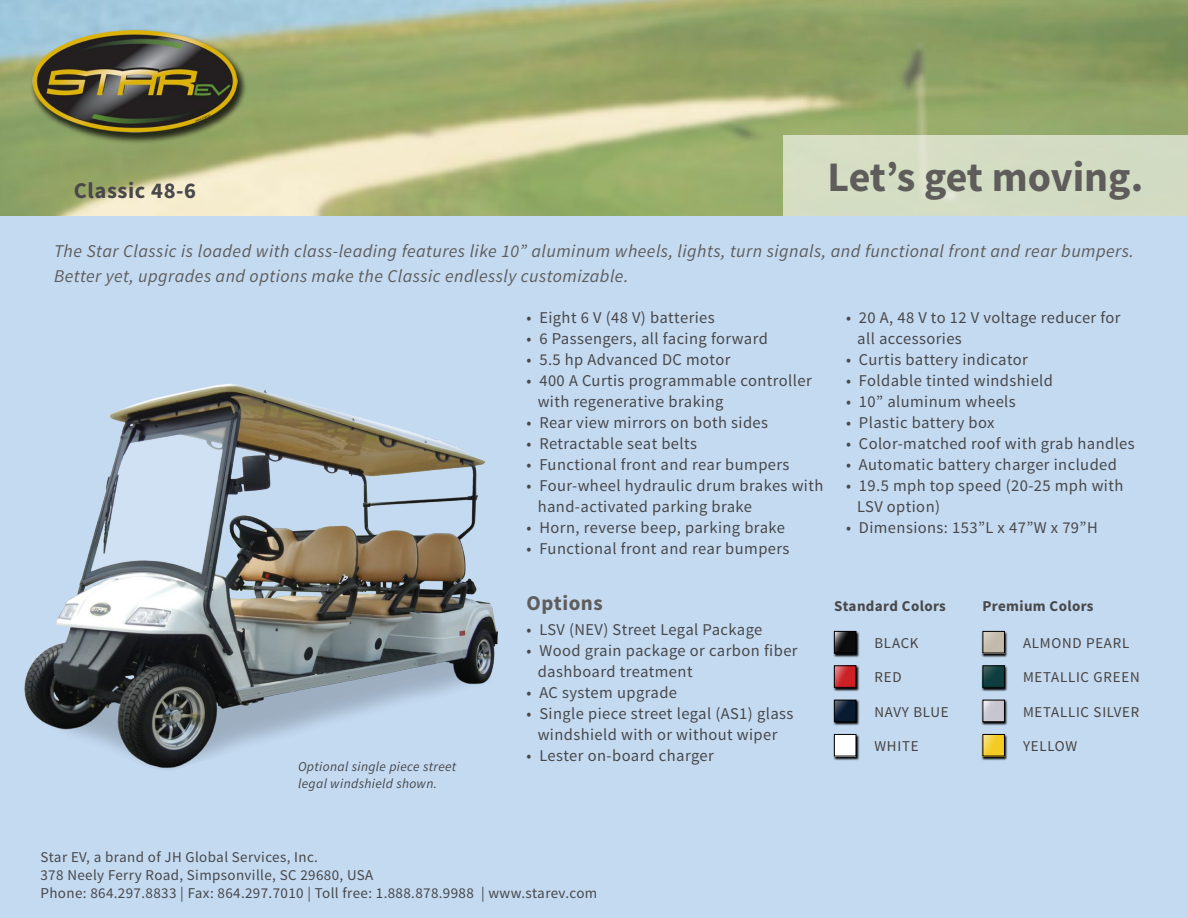
<style>
.page{position:relative;width:1188px;height:918px;background:#fff}
.page>*{position:absolute;margin:0;border:0;box-sizing:border-box;transform-origin:0 0}
.t1{font:700 42px "Source Sans Pro";letter-spacing:-.01em;color:#5e5d5c}
.t2{font:700 22.5px "Source Sans Pro";letter-spacing:.025em;color:#48484a}
.t3{font:700 21px "Source Sans Pro";letter-spacing:.025em;color:#5e5d5c}
.t4{font:italic 18px/25.5px "Source Sans Pro";letter-spacing:.025em;color:#5e5d5c}
.t5{font:16.5px/21px "Source Sans Pro";letter-spacing:.025em;color:#48484a}
.t6{font:15px/18px "Source Sans Pro";letter-spacing:.025em;color:#48484a}
.t7{font:15px "Source Sans Pro";letter-spacing:.05em;color:#474342}
.t8{font:700 15px "Source Sans Pro";letter-spacing:.025em;color:#48484a}
.t9{font:italic 13.5px/16.5px "Source Sans Pro";letter-spacing:.025em;color:#48484a}
</style>
<div class="page">
<img style="left:0;top:0;width:1188px;height:216px">
<div style="left:0;top:216px;width:1188px;height:702px;background:#c4daf1"></div>
<div style="left:30px;top:29px;width:218px;height:116px;background:#000;opacity:.75"></div>
<img style="left:33px;top:30px;width:204px;height:103px">
<img style="left:24px;top:383px;width:475px;height:386px">
<div style="left:783px;top:135px;width:405px;height:81px;background:#d3ddc3"></div>
<svg style="left:833px;top:631px;width:26px;height:26px"></svg>
<img style="left:836px;top:633px;width:18px;height:18px">
<div style="left:834px;top:631px;width:22px;height:22px;border:1px solid #000"></div>
<svg style="left:982px;top:631px;width:26px;height:26px"></svg>
<img style="left:984px;top:633px;width:19px;height:18px">
<div style="left:982px;top:631px;width:23px;height:22px;border:1px solid #000"></div>
<svg style="left:833px;top:665px;width:26px;height:27px"></svg>
<img style="left:836px;top:667px;width:18px;height:19px">
<div style="left:834px;top:665px;width:22px;height:23px;border:1px solid #000"></div>
<svg style="left:982px;top:665px;width:26px;height:27px"></svg>
<div style="left:982px;top:665px;width:23px;height:23px;border:1px solid #000"></div>
<svg style="left:983px;top:666px;width:21px;height:21px"></svg>
<svg style="left:833px;top:700px;width:26px;height:26px"></svg>
<div style="left:834px;top:700px;width:22px;height:22px;border:1px solid #000"></div>
<svg style="left:835px;top:700px;width:21px;height:21px"></svg>
<svg style="left:982px;top:700px;width:26px;height:26px"></svg>
<img style="left:984px;top:702px;width:19px;height:18px">
<div style="left:982px;top:700px;width:23px;height:22px;border:1px solid #000"></div>
<svg style="left:833px;top:734px;width:26px;height:26px"></svg>
<img style="left:836px;top:736px;width:18px;height:18px">
<div style="left:834px;top:734px;width:22px;height:22px;border:1px solid #000"></div>
<svg style="left:982px;top:734px;width:26px;height:26px"></svg>
<img style="left:984px;top:736px;width:19px;height:18px">
<div style="left:982px;top:734px;width:23px;height:22px;border:1px solid #000"></div>
<h2 class="t2" style="left:74px;top:176px;width:124px">Classic 48-6</h2>
<h1 class="t1" style="left:828px;top:150px;width:317px">Let’s get moving.</h1>
<p class="t4" style="left:54px;top:238px;width:1081px">The Star Classic is loaded with class-leading features like 10” aluminum wheels, lights, turn signals, and functional front and rear bumpers.<br>Better yet, upgrades and options make the Classic endlessly customizable.</p>
<p class="t9" style="left:298px;top:759px;width:160px">Optional single piece street legal windshield shown.</p>
<p class="t5" style="left:526px;top:307px;width:190px">• Eight 6 V (48 V) batteries</p>
<p class="t5" style="left:526px;top:328px;width:243px">• 6 Passengers, all facing forward</p>
<p class="t5" style="left:526px;top:349px;width:205px">• 5.5 hp Advanced DC motor</p>
<p class="t5" style="left:538px;top:370px;width:275px;text-indent:-11px">• 400 A Curtis programmable controller with regenerative braking</p>
<p class="t5" style="left:526px;top:412px;width:243px">• Rear view mirrors on both sides</p>
<p class="t5" style="left:526px;top:433px;width:172px">• Retractable seat belts</p>
<p class="t5" style="left:526px;top:454px;width:264px">• Functional front and rear bumpers</p>
<p class="t5" style="left:538px;top:475px;width:287px;text-indent:-11px">• Four-wheel hydraulic drum brakes with hand-activated parking brake</p>
<p class="t5" style="left:526px;top:517px;width:260px">• Horn, reverse beep, parking brake</p>
<p class="t5" style="left:526px;top:538px;width:264px">• Functional front and rear bumpers</p>
<p class="t5" style="left:857px;top:307px;width:265px;text-indent:-11px">• 20 A, 48 V to 12 V voltage reducer for all accessories</p>
<p class="t5" style="left:846px;top:349px;width:183px">• Curtis battery indicator</p>
<p class="t5" style="left:846px;top:370px;width:209px">• Foldable tinted windshield</p>
<p class="t5" style="left:846px;top:391px;width:171px">• 10” aluminum wheels</p>
<p class="t5" style="left:846px;top:412px;width:150px">• Plastic battery box</p>
<p class="t5" style="left:846px;top:433px;width:290px">• Color-matched roof with grab handles</p>
<p class="t5" style="left:846px;top:454px;width:273px">• Automatic battery charger included</p>
<p class="t5" style="left:857px;top:475px;width:268px;text-indent:-11px">• 19.5 mph top speed (20-25 mph with<br>LSV option)</p>
<p class="t5" style="left:846px;top:517px;width:253px">• Dimensions: 153”L x 47”W x 79”H</p>
<p class="t3" style="left:526px;top:589px;width:78px">Options</p>
<p class="t5" style="left:526px;top:620px;width:237px">• LSV (NEV) Street Legal Package</p>
<p class="t5" style="left:538px;top:641px;width:261px;text-indent:-11px">• Wood grain package or carbon fiber dashboard treatment</p>
<p class="t5" style="left:526px;top:683px;width:152px">• AC system upgrade</p>
<p class="t5" style="left:526px;top:704px;width:269px;text-align:center">• Single piece street legal (AS1) glass windshield with or without wiper</p>
<p class="t5" style="left:526px;top:746px;width:189px">• Lester on-board charger</p>
<p class="t8" style="left:834px;top:597px;width:113px">Standard Colors</p>
<p class="t8" style="left:982px;top:597px;width:113px">Premium Colors</p>
<p class="t7" style="left:874px;top:634px;width:46px">BLACK</p>
<p class="t7" style="left:1023px;top:634px;width:108px">ALMOND PEARL</p>
<p class="t7" style="left:874px;top:668px;width:29px">RED</p>
<p class="t7" style="left:1023px;top:668px;width:118px">METALLIC GREEN</p>
<p class="t7" style="left:874px;top:702px;width:76px">NAVY BLUE</p>
<p class="t7" style="left:1023px;top:702px;width:118px">METALLIC SILVER</p>
<p class="t7" style="left:874px;top:737px;width:46px">WHITE</p>
<p class="t7" style="left:1023px;top:737px;width:56px">YELLOW</p>
<p class="t6" style="left:40px;top:848px;width:558px">Star EV, a brand of JH Global Services, Inc.<br>378 Neely Ferry Road, Simpsonville, SC 29680, USA<br>Phone: 864.297.8833 | Fax: 864.297.7010 | Toll free: 1.888.878.9988 | www.starev.com</p>
</div>
